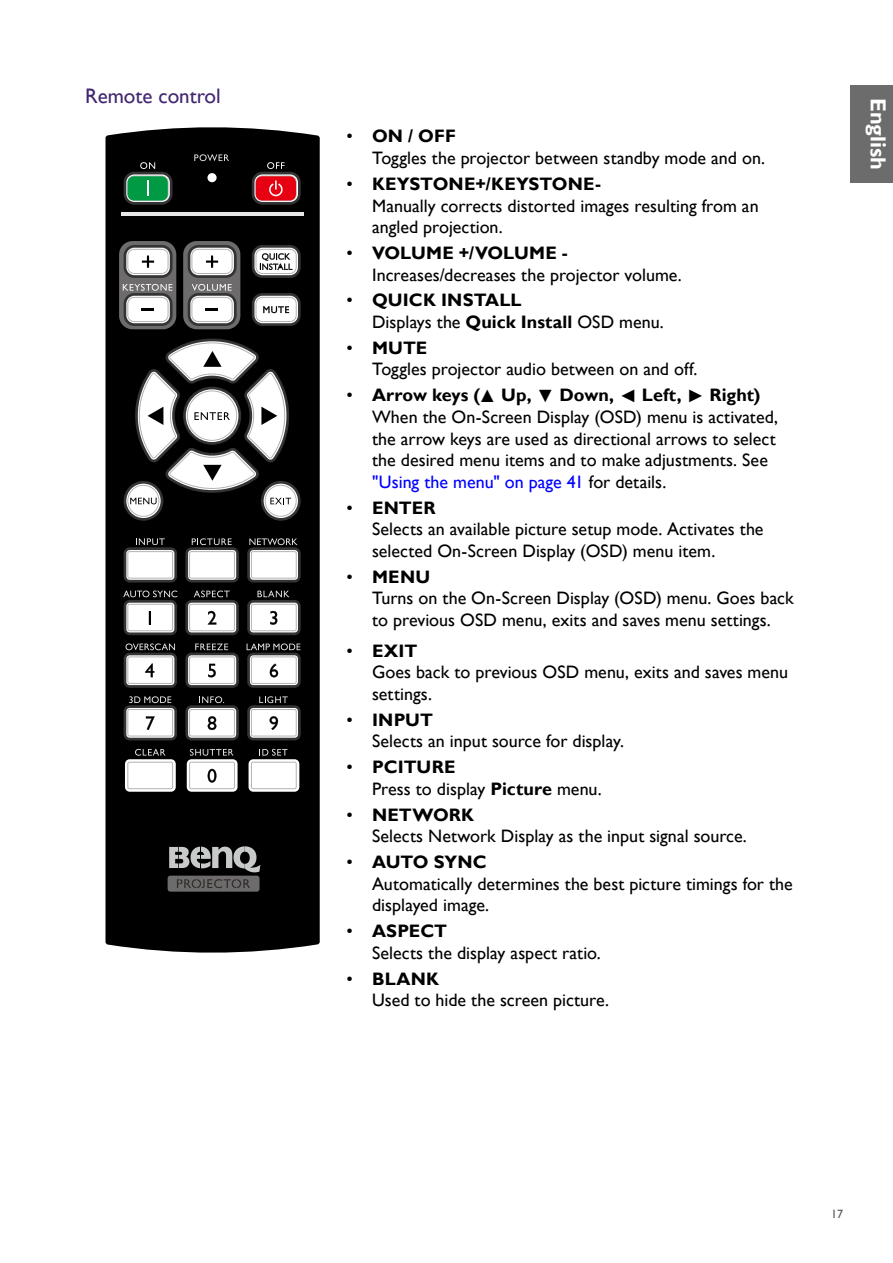
<style>
.page{position:relative;width:893px;height:1263px;background:#fff}
.page>*{position:absolute;margin:0;border:0;box-sizing:border-box;transform-origin:0 0}
.t1{font:700 21.75px "Gill Sans";color:#fff}
.t2{font:21px "Gill Sans";color:#422671}
.t3{font:18px/21.6px "Gill Sans";color:#000}
.t4{font:700 18px/21.6px "Gill Sans";letter-spacing:.005em;color:#000}
.t5{font:12px "Gill Sans";color:#595757}
.s1{font-weight:700}
.s2{font-weight:400}
.s3{font-family:"Arial"}
.s4{color:#00f}
</style>
<div class="page">
<div style="left:850px;top:85px;width:43px;height:97px;background:#6d6c6c"></div>
<div style="left:105px;top:127px;width:215px;height:826px;background:#000"></div>
<div style="left:119px;top:241px;width:57px;height:88px;background:#6d6b6b;border-radius:13px"></div>
<div style="left:183px;top:241px;width:57px;height:88px;background:#6d6b6b;border-radius:13px"></div>
<div style="left:207px;top:173px;width:10px;height:9px;background:#fff;border-radius:50%"></div>
<svg style="left:194px;top:154px;width:35px;height:7px"></svg>
<svg style="left:252px;top:245px;width:49px;height:33px"></svg>
<svg style="left:252px;top:293px;width:49px;height:33px"></svg>
<svg style="left:124px;top:335px;width:177px;height:186px"></svg>
<svg style="left:124px;top:538px;width:53px;height:44px"></svg>
<svg style="left:185px;top:538px;width:54px;height:44px"></svg>
<svg style="left:247px;top:538px;width:54px;height:44px"></svg>
<svg style="left:125px;top:749px;width:51px;height:43px"></svg>
<svg style="left:249px;top:749px;width:50px;height:43px"></svg>
<svg style="left:123px;top:590px;width:54px;height:45px"></svg>
<svg style="left:185px;top:590px;width:54px;height:45px"></svg>
<svg style="left:247px;top:591px;width:54px;height:44px"></svg>
<svg style="left:124px;top:643px;width:53px;height:45px"></svg>
<svg style="left:185px;top:644px;width:54px;height:44px"></svg>
<svg style="left:247px;top:643px;width:54px;height:45px"></svg>
<svg style="left:124px;top:696px;width:53px;height:44px"></svg>
<svg style="left:185px;top:696px;width:54px;height:44px"></svg>
<svg style="left:247px;top:696px;width:54px;height:44px"></svg>
<svg style="left:187px;top:749px;width:51px;height:43px"></svg>
<svg style="left:188px;top:245px;width:49px;height:33px;background:#b9b9ba"></svg>
<svg style="left:188px;top:284px;width:49px;height:42px"></svg>
<svg style="left:124px;top:245px;width:49px;height:33px;background:#b9b9ba"></svg>
<svg style="left:123px;top:284px;width:50px;height:42px"></svg>
<hr style="left:121px;top:213px;width:182px;height:3px;background:#e8e6e5">
<div style="left:168px;top:876px;width:92px;height:16px;background:#6d6b6b;border-radius:3px"></div>
<svg style="left:177px;top:879px;width:73px;height:9px"></svg>
<svg style="left:169px;top:846px;width:91px;height:26px;background:#6b6c6c"></svg>
<svg style="left:252px;top:162px;width:49px;height:43px;background:#8b2b33"></svg>
<svg style="left:124px;top:162px;width:49px;height:43px;background:#276944"></svg>
<p class="t2" style="left:85px;top:83px;width:137px">Remote control</p>
<p class="t3" style="left:372px;top:126px;width:394px;text-indent:-26px">• <span class="s1">ON / OFF<br></span>Toggles the projector between standby mode and on.</p>
<p class="t3" style="left:372px;top:173px;width:388px;text-indent:-26px">• <span class="s1">KEYSTONE+/KEYSTONE-<br></span>Manually corrects distorted images resulting from an angled projection.</p>
<p class="t3" style="left:372px;top:242px;width:311px;text-indent:-26px">• <span class="s1">VOLUME +/VOLUME -<br></span>Increases/decreases the projector volume.</p>
<p class="t4" style="left:372px;top:290px;width:293px;text-indent:-26px"><span class="s2">•</span> QUICK INSTALL<br><span class="s2">Displays the</span> Quick Install <span class="s2">OSD menu.</span></p>
<p class="t3" style="left:372px;top:337px;width:327px;text-indent:-26px">• <span class="s1">MUTE<br></span>Toggles projector audio between on and off.</p>
<p class="t3" style="left:372px;top:385px;width:408px;text-indent:-26px">• <span class="s1">Arrow keys (</span><span class="s3">▲</span> <span class="s1">Up,</span> <span class="s3">▼</span> <span class="s1">Down,</span> <span class="s3">◄</span> <span class="s1">Left,</span> <span class="s3">►</span> <span class="s1">Right)<br></span>When the On-Screen Display (OSD) menu is activated, the arrow keys are used as directional arrows to select the desired menu items and to make adjustments. See <span class="s4">"Using the menu" on page 41</span> for details.</p>
<p class="t3" style="left:372px;top:497px;width:393px;text-indent:-26px">• <span class="s1">ENTER<br></span>Selects an available picture setup mode. Activates the selected On-Screen Display (OSD) menu item.</p>
<p class="t3" style="left:372px;top:566px;width:423px;text-indent:-26px">• <span class="s1">MENU<br></span>Turns on the On-Screen Display (OSD) menu. Goes back to previous OSD menu, exits and saves menu settings.</p>
<p class="t3" style="left:372px;top:640px;width:418px;text-indent:-26px">• <span class="s1">EXIT<br></span>Goes back to previous OSD menu, exits and saves menu settings.</p>
<p class="t3" style="left:372px;top:709px;width:253px;text-indent:-26px">• <span class="s1">INPUT<br></span>Selects an input source for display.</p>
<p class="t3" style="left:372px;top:757px;width:231px;text-indent:-26px">• <span class="s1">PCITURE<br></span>Press to display <span class="s1">Picture</span> menu.</p>
<p class="t3" style="left:372px;top:804px;width:376px;text-indent:-26px">• <span class="s1">NETWORK<br></span>Selects Network Display as the input signal source.</p>
<p class="t3" style="left:372px;top:851px;width:422px;text-indent:-26px">• <span class="s1">AUTO SYNC<br></span>Automatically determines the best picture timings for the displayed image.</p>
<p class="t3" style="left:372px;top:920px;width:230px;text-indent:-26px">• <span class="s1">ASPECT<br></span>Selects the display aspect ratio.</p>
<p class="t3" style="left:372px;top:968px;width:238px;text-indent:-26px">• <span class="s1">BLANK<br></span>Used to hide the screen picture.</p>
<p class="t1" style="left:891px;top:98px;width:74px;rotate:90deg">English</p>
<p class="t5" style="left:831px;top:1207px;width:13px">17</p>
</div>
